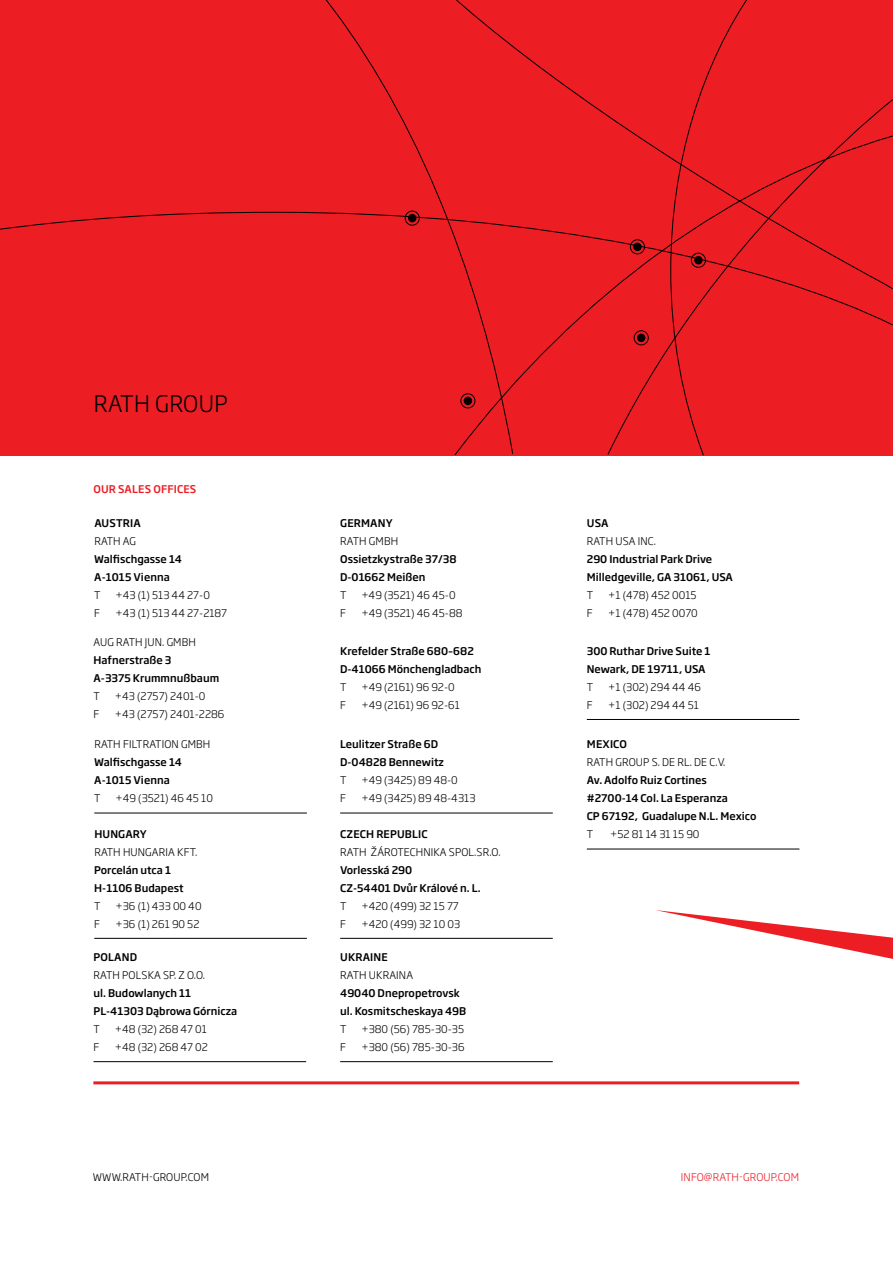
<style>
.page{position:relative;width:893px;height:1263px;background:#fff}
.page>*{position:absolute;margin:0;border:0;box-sizing:border-box;transform-origin:0 0}
.t1{font:300 22.5px "Soho Gothic Pro";letter-spacing:.015em;color:#000}
.t2{font:300 10.5px "Soho Gothic Pro";color:#000}
.t3{font:500 10.5px/18px "Soho Gothic Pro";color:#000}
.t4{font:300 10.5px "Soho Gothic Pro";letter-spacing:.015em;color:#ed1d24}
.t5{font:500 10.5px "Soho Gothic Pro";letter-spacing:.015em;color:#ed1d24}
</style>
<div class="page">
<hr style="left:94px;top:1061px;width:212px;height:1px;background:#000">
<hr style="left:94px;top:938px;width:213px;height:1px;background:#000">
<hr style="left:340px;top:938px;width:213px;height:1px;background:#000">
<hr style="left:340px;top:1061px;width:213px;height:1px;background:#000">
<hr style="left:587px;top:719px;width:212px;height:1px;background:#000">
<hr style="left:587px;top:849px;width:212px;height:1px;background:#000">
<hr style="left:340px;top:813px;width:213px;height:1px;background:#000">
<hr style="left:94px;top:813px;width:213px;height:1px;background:#000">
<div style="left:0;top:0;width:893px;height:455px;background:#ed1d24"></div>
<svg style="left:698px;top:0;width:49px;height:98px"></svg>
<svg style="left:454px;top:135px;width:439px;height:321px"></svg>
<svg style="left:325px;top:0;width:189px;height:455px"></svg>
<svg style="left:461px;top:394px;width:14px;height:14px"></svg>
<div style="left:460px;top:393px;width:15px;height:15px;border:1px solid #000;border-radius:50%"></div>
<svg style="left:634px;top:331px;width:14px;height:14px"></svg>
<div style="left:634px;top:330px;width:15px;height:15px;border:1px solid #000;border-radius:50%"></div>
<div style="left:405px;top:211px;width:14px;height:14px;background:#280506;border-radius:50%"></div>
<div style="left:405px;top:211px;width:15px;height:15px;border:1px solid #000;border-radius:50%"></div>
<div style="left:637px;top:334px;width:8px;height:8px;background:#000;border-radius:50%"></div>
<div style="left:464px;top:397px;width:8px;height:8px;background:#000;border-radius:50%"></div>
<svg style="left:0;top:212px;width:893px;height:114px"></svg>
<hr style="left:93px;top:1081px;width:706px;height:3px;background:#ed1d24">
<svg style="left:656px;top:910px;width:237px;height:49px"></svg>
<h1 class="t1" style="left:94px;top:386px;width:135px">RATH GROUP</h1>
<p class="t5" style="left:93px;top:480px;width:104px">OUR SALES OFFICES</p>
<p class="t3" style="left:94px;top:513px;width:48px">AUSTRIA</p>
<p class="t2" style="left:94px;top:533px;width:43px">RATH AG</p>
<p class="t3" style="left:94px;top:549px;width:89px">Walfischgasse 14<br>A-1015 Vienna</p>
<p class="t2" style="left:94px;top:587px;width:8px">T</p>
<p class="t2" style="left:116px;top:587px;width:96px">+43 (1) 513 44 27-0</p>
<p class="t2" style="left:94px;top:605px;width:7px">F</p>
<p class="t2" style="left:116px;top:605px;width:113px">+43 (1) 513 44 27-2187</p>
<p class="t2" style="left:94px;top:634px;width:104px">AUG RATH JUN. GMBH</p>
<p class="t3" style="left:94px;top:651px;width:127px">Hafnerstraße 3<br>A-3375 Krummnußbaum</p>
<p class="t2" style="left:94px;top:688px;width:8px">T</p>
<p class="t2" style="left:115px;top:688px;width:92px">+43 (2757) 2401-0</p>
<p class="t2" style="left:94px;top:706px;width:7px">F</p>
<p class="t2" style="left:115px;top:706px;width:111px">+43 (2757) 2401-2286</p>
<p class="t2" style="left:94px;top:736px;width:117px">RATH FILTRATION GMBH</p>
<p class="t3" style="left:94px;top:753px;width:89px">Walfischgasse 14<br>A-1015 Vienna</p>
<p class="t2" style="left:94px;top:790px;width:8px">T</p>
<p class="t2" style="left:116px;top:790px;width:99px">+49 (3521) 46 45 10</p>
<p class="t3" style="left:94px;top:824px;width:54px">HUNGARY</p>
<p class="t2" style="left:94px;top:843px;width:104px">RATH HUNGARIA KFT.</p>
<p class="t3" style="left:94px;top:860px;width:91px">Porcelán utca 1<br>H-1106 Budapest</p>
<p class="t2" style="left:94px;top:897px;width:8px">T</p>
<p class="t2" style="left:116px;top:897px;width:88px">+36 (1) 433 00 40</p>
<p class="t2" style="left:94px;top:915px;width:7px">F</p>
<p class="t2" style="left:116px;top:915px;width:85px">+36 (1) 261 90 52</p>
<p class="t3" style="left:94px;top:947px;width:45px">POLAND</p>
<p class="t2" style="left:94px;top:967px;width:113px">RATH POLSKA SP. Z O.O.</p>
<p class="t3" style="left:94px;top:983px;width:145px">ul. Budowlanych 11<br>PL-41303 Dąbrowa Górnicza</p>
<p class="t2" style="left:94px;top:1021px;width:8px">T</p>
<p class="t2" style="left:115px;top:1021px;width:94px">+48 (32) 268 47 01</p>
<p class="t2" style="left:94px;top:1039px;width:7px">F</p>
<p class="t2" style="left:115px;top:1039px;width:95px">+48 (32) 268 47 02</p>
<p class="t3" style="left:340px;top:513px;width:54px">GERMANY</p>
<p class="t2" style="left:340px;top:533px;width:59px">RATH GMBH</p>
<p class="t3" style="left:340px;top:549px;width:118px">Ossietzkystraße 37/38<br>D-01662 Meißen</p>
<p class="t2" style="left:340px;top:587px;width:8px">T</p>
<p class="t2" style="left:361px;top:587px;width:96px">+49 (3521) 46 45-0</p>
<p class="t2" style="left:340px;top:605px;width:7px">F</p>
<p class="t2" style="left:361px;top:605px;width:103px">+49 (3521) 46 45-88</p>
<p class="t3" style="left:340px;top:641px;width:143px">Krefelder Straße 680–682<br>D-41066 Mönchengladbach</p>
<p class="t2" style="left:340px;top:678px;width:8px">T</p>
<p class="t2" style="left:361px;top:678px;width:95px">+49 (2161) 96 92-0</p>
<p class="t2" style="left:340px;top:696px;width:7px">F</p>
<p class="t2" style="left:361px;top:696px;width:100px">+49 (2161) 96 92-61</p>
<p class="t3" style="left:340px;top:735px;width:105px">Leulitzer Straße 6D<br>D-04828 Bennewitz</p>
<p class="t2" style="left:340px;top:772px;width:8px">T</p>
<p class="t2" style="left:361px;top:772px;width:98px">+49 (3425) 89 48-0</p>
<p class="t2" style="left:340px;top:790px;width:7px">F</p>
<p class="t2" style="left:361px;top:790px;width:116px">+49 (3425) 89 48-4313</p>
<p class="t3" style="left:340px;top:824px;width:89px">CZECH REPUBLIC</p>
<p class="t2" style="left:340px;top:843px;width:162px">RATH ŽÁROTECHNIKA SPOL.SR.O.</p>
<p class="t3" style="left:340px;top:860px;width:142px">Vorlesská 290<br>CZ-54401 Dvůr Králové n. L.</p>
<p class="t2" style="left:340px;top:897px;width:8px">T</p>
<p class="t2" style="left:361px;top:897px;width:99px">+420 (499) 32 15 77</p>
<p class="t2" style="left:340px;top:915px;width:7px">F</p>
<p class="t2" style="left:361px;top:915px;width:100px">+420 (499) 32 10 03</p>
<p class="t3" style="left:340px;top:947px;width:49px">UKRAINE</p>
<p class="t2" style="left:340px;top:967px;width:74px">RATH UKRAINA</p>
<p class="t3" style="left:340px;top:983px;width:128px">49040 Dnepropetrovsk ul. Kosmitscheskaya 49B</p>
<p class="t2" style="left:340px;top:1021px;width:8px">T</p>
<p class="t2" style="left:361px;top:1021px;width:104px">+380 (56) 785-30-35</p>
<p class="t2" style="left:340px;top:1039px;width:7px">F</p>
<p class="t2" style="left:361px;top:1039px;width:105px">+380 (56) 785-30-36</p>
<p class="t3" style="left:587px;top:513px;width:23px">USA</p>
<p class="t2" style="left:587px;top:533px;width:71px">RATH USA INC.</p>
<p class="t3" style="left:587px;top:549px;width:148px">290 Industrial Park Drive<br>Milledgeville, GA 31061, USA</p>
<p class="t2" style="left:587px;top:587px;width:8px">T</p>
<p class="t2" style="left:608px;top:587px;width:90px">+1 (478) 452 0015</p>
<p class="t2" style="left:587px;top:605px;width:7px">F</p>
<p class="t2" style="left:608px;top:605px;width:91px">+1 (478) 452 0070</p>
<p class="t3" style="left:587px;top:641px;width:125px">300 Ruthar Drive Suite 1<br>Newark, DE 19711, USA</p>
<p class="t2" style="left:587px;top:679px;width:8px">T</p>
<p class="t2" style="left:608px;top:679px;width:94px">+1 (302) 294 44 46</p>
<p class="t2" style="left:587px;top:696px;width:7px">F</p>
<p class="t2" style="left:608px;top:696px;width:92px">+1 (302) 294 44 51</p>
<p class="t3" style="left:587px;top:735px;width:42px">MEXICO</p>
<p class="t2" style="left:587px;top:754px;width:140px">RATH GROUP S. DE RL. DE C.V.</p>
<p class="t3" style="left:587px;top:771px;width:171px">Av. Adolfo Ruiz Cortines #2700-14 Col. La Esperanza<br>CP 67192, Guadalupe N.L. Mexico</p>
<p class="t2" style="left:587px;top:826px;width:8px">T</p>
<p class="t2" style="left:610px;top:826px;width:91px">+52 81 14 31 15 90</p>
<p class="t2" style="left:93px;top:1169px;width:118px">WWW.RATH-GROUP.COM</p>
<p class="t4" style="left:681px;top:1169px;width:120px">INFO@RATH-GROUP.COM</p>
</div>
